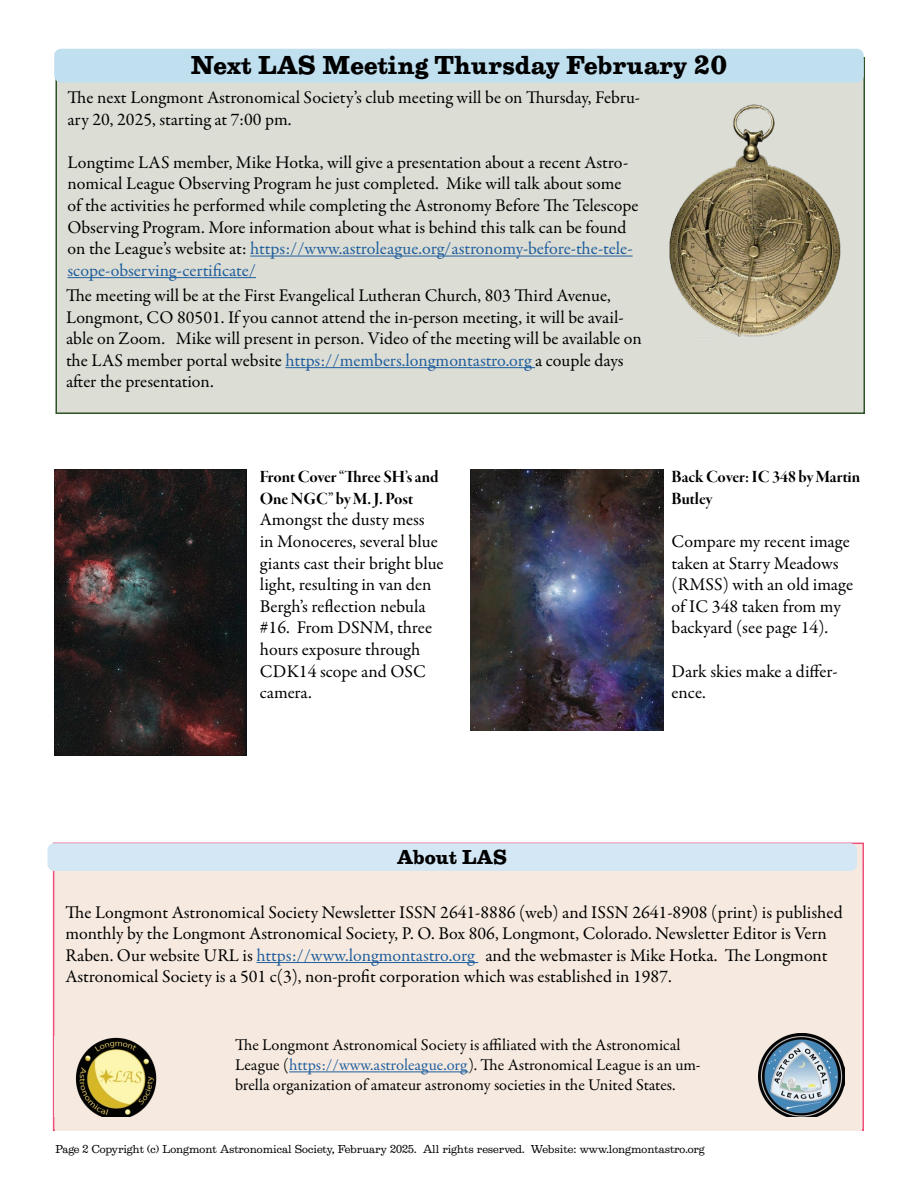
<style>
.page{position:relative;width:918px;height:1188px;background:#fff}
.page>*{position:absolute;margin:0;border:0;box-sizing:border-box;transform-origin:0 0}
.Article_Title{font:700 27px "Egizio URW";color:#000}
.Article_Author{font:700 21px "Egizio URW";color:#000}
.t1{font:18px/21.6px "Garamond Premr Pro";color:#000}
.t2{font:18px/21.6px "Garamond Premr Pro Bd Disp";color:#000}
.t3{font:16.5px/19.8px "Garamond Premr Pro";color:#000}
.t4{font:12px "Egizio URW";color:#000}
.s1{color:#1f5e9d}
.s2{font-family:"Garamond Premr Pro Bd Disp"}
</style>
<div class="page">
<div style="left:56px;top:57px;width:809px;height:357px;background:#dcddd5;border:2px solid #2e5327"></div>
<div style="left:53px;top:843px;width:811px;height:288px;background:#f6eae0;border:2px solid #ef4f7c"></div>
<img style="left:54px;top:469px;width:192px;height:287px">
<img style="left:471px;top:469px;width:192px;height:261px">
<hr style="left:257px;top:962px;width:221px;height:1px;background:#1f5e9d">
<div style="left:54px;top:49px;width:810px;height:33px;background:#c0dfef;border-radius:7px"></div>
<hr style="left:285px;top:367px;width:250px;height:1px;background:#1f5e9d">
<div style="left:56px;top:1025px;width:806px;height:106px;background:#f6eae0"></div>
<img style="left:759px;top:1033px;width:85px;height:84px">
<div style="left:54px;top:1036px;width:125px;height:81px;background:#f6eae0"></div>
<img style="left:76px;top:1038px;width:81px;height:79px">
<hr style="left:289px;top:1071px;width:179px;height:1px;background:#1f5e9d">
<div style="left:47px;top:843px;width:810px;height:28px;background:#d3e8f4;border-radius:7px"></div>
<hr style="left:250px;top:256px;width:383px;height:1px;background:#1f5e9d">
<hr style="left:68px;top:277px;width:188px;height:1px;background:#1f5e9d">
<img style="left:669px;top:104px;width:172px;height:233px">
<p class="Article_Title" style="left:191px;top:49px;width:538px">Next LAS Meeting Thursday February 20</p>
<p class="t1" style="left:68px;top:87px;width:574px">The next Longmont Astronomical Society’s club meeting will be on Thursday, Febru&shy;ary 20, 2025, starting at 7:00 pm.</p>
<p class="t1" style="left:68px;top:152px;width:573px">Longtime LAS member, Mike Hotka, will give a presentation about a recent Astro&shy;nomical League Observing Program he just completed. Mike will talk about some of the activities he performed while completing the Astronomy Before The Telescope Observing Program. More information about what is behind this talk can be found on the League’s website at: <span class="s1">https://www.astroleague.org/astronomy-before-the-tele&shy;scope-observing-certificate/</span></p>
<p class="t1" style="left:66px;top:285px;width:577px">The meeting will be at the First Evangelical Lutheran Church, 803 Third Avenue, Longmont, CO 80501. If you cannot attend the in-person meeting, it will be avail&shy;able on Zoom. Mike will present in person. Video of the meeting will be available on the LAS member portal website <span class="s1">https://members.longmontastro.org</span> a couple days after the presentation.</p>
<p class="t1" style="left:260px;top:466px;width:185px"><span class="s2">Front Cover “Three SH’s and<br>One NGC” by M. J. Post<br></span>Amongst the dusty mess<br>in Monoceres, several blue giants cast their bright blue light, resulting in van den<br>Bergh’s reflection nebula #16. From DSNM, three hours exposure through<br>CDK14 scope and OSC camera.</p>
<p class="t2" style="left:672px;top:467px;width:190px">Back Cover: IC 348 by Martin<br>Butley</p>
<p class="t1" style="left:672px;top:531px;width:180px">Compare my recent image</p>
<p class="t1" style="left:672px;top:553px;width:183px">taken at Starry Meadows (RMSS) with an old image of IC 348 taken from my backyard (see page 14).</p>
<p class="t1" style="left:672px;top:661px;width:168px">Dark skies make a differ&shy;ence.</p>
<p class="Article_Author" style="left:397px;top:845px;width:112px">About LAS</p>
<p class="t1" style="left:65px;top:902px;width:779px">The Longmont Astronomical Society Newsletter ISSN 2641-8886 (web) and ISSN 2641-8908 (print) is published monthly by the Longmont Astronomical Society, P. O. Box 806, Longmont, Colorado. Newsletter Editor is Vern Raben. Our website URL is <span class="s1">https://www.longmontastro.org</span> and the webmaster is Mike Hotka. The Longmont Astronomical Society is a 501 c(3), non-profit corporation which was established in 1987.</p>
<p class="t3" style="left:235px;top:1036px;width:467px">The Longmont Astronomical Society is affiliated with the Astronomical<br>League (<span class="s1">https://www.astroleague.org</span>). The Astronomical League is an um&shy;brella organization of amateur astronomy societies in the United States.</p>
<p class="t4" style="left:56px;top:1142px;width:651px">Page 2 Copyright (c) Longmont Astronomical Society, February 2025. All rights reserved. Website: www.longmontastro.org</p>
</div>
